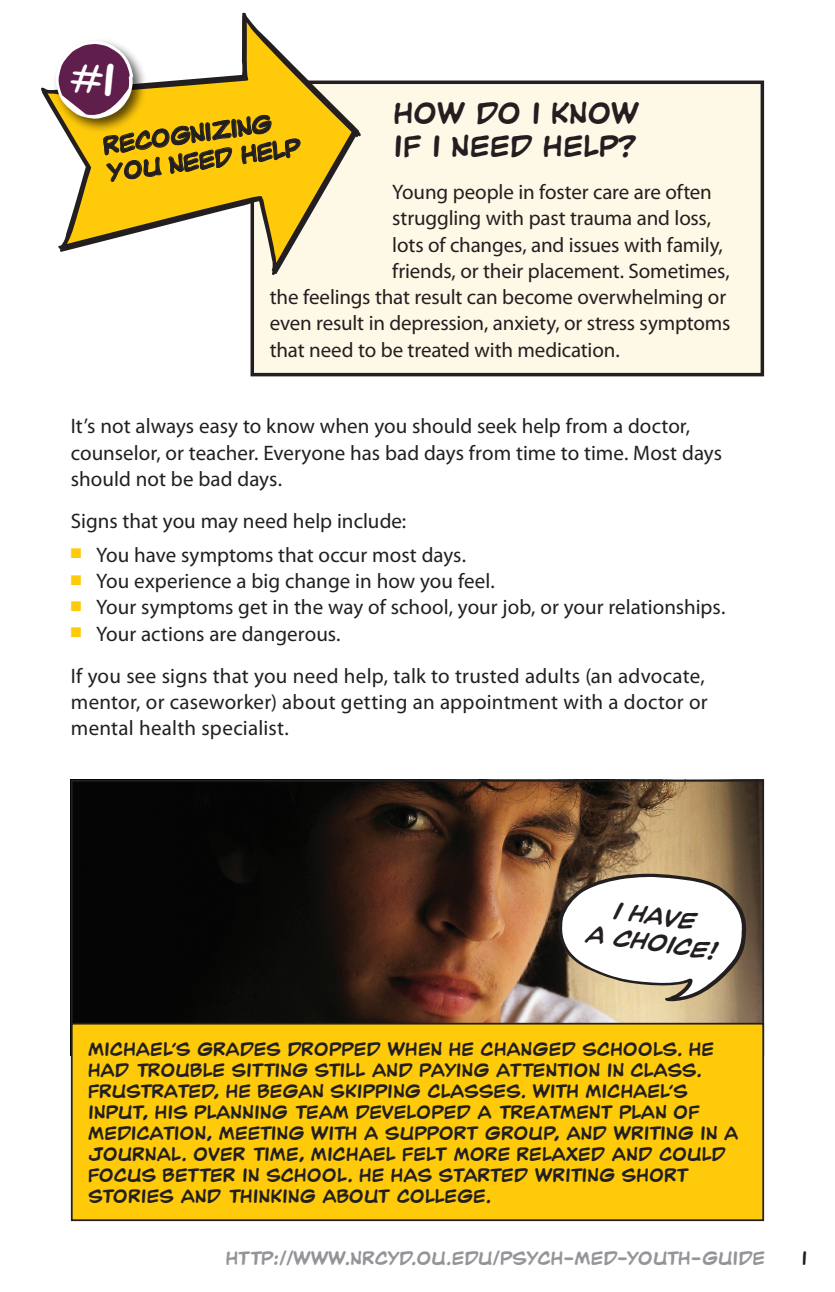
<style>
.page{position:relative;width:835px;height:1292px;background:#fff}
.page>*{position:absolute;margin:0;border:0;box-sizing:border-box;transform-origin:0 0}
.t1{font:27.65px/33.2px "Comic Plain";letter-spacing:.025em;color:#231f20}
.t2{font:22.93px/27.7px "Comic Plain";color:#231f20}
.quote_text{font:italic 22.75px/26.4px "Comic";color:#231f20;text-align:center}
.body_text{font:21px/26.2px "Myriad Pro";color:#231f20}
.box_text{font:17.5px/21px "Comic Plain";letter-spacing:.02em;color:#231f20}
.t3{font:17.5px "Comic Plain";letter-spacing:-.015em;color:#939598}
</style>
<div class="page">
<img style="left:74px;top:783px;width:687px;height:239px">
<div style="left:72px;top:1023px;width:691px;height:197px;background:#feca0a"></div>
<div style="left:71px;top:1022px;width:693px;height:199px;border:2px solid #231f20"></div>
<svg style="left:557px;top:873px;width:191px;height:129px"></svg>
<div style="left:252px;top:82px;width:510px;height:292px;background:#fef9e7"></div>
<div style="left:250px;top:80px;width:514px;height:296px;border:4px solid #231f20"></div>
<svg style="left:41px;top:12px;width:325px;height:267px"></svg>
<img style="left:47px;top:32px;width:107px;height:108px">
<svg style="left:250px;top:290px;width:5px;height:17px"></svg>
<svg style="left:53px;top:38px;width:248px;height:178px"></svg>
<p class="t1" style="left:394px;top:95px;width:247px">HOW DO I KNOW<br>IF I NEED HELP?</p>
<p class="body_text" style="left:392px;top:178px;width:321px">Young people in foster care are often</p>
<p class="body_text" style="left:392px;top:205px;width:320px">struggling with past trauma and loss,</p>
<p class="body_text" style="left:392px;top:231px;width:332px">lots of changes, and issues with family,</p>
<p class="body_text" style="left:392px;top:257px;width:339px">friends, or their placement. Sometimes,</p>
<p class="body_text" style="left:270px;top:283px;width:458px">the feelings that result can become overwhelming or</p>
<p class="body_text" style="left:270px;top:310px;width:462px">even result in depression, anxiety, or stress symptoms</p>
<p class="body_text" style="left:270px;top:336px;width:351px">that need to be treated with medication.</p>
<p class="t2" style="left:102px;top:132px;width:197px;rotate:-8deg">RECOGNIZING<br>YOU NEED HELP</p>
<p class="t2" style="left:556px;top:301px;width:196px;rotate:-8deg">MAKING<br>YOUR DECISION</p>
<p class="t2" style="left:91px;top:433px;width:186px;rotate:-8deg">RIGHTS AND<br>WHO CAN HELP</p>
<p class="body_text" style="left:71px;top:413px;width:653px">It’s not always easy to know when you should seek help from a doctor, counselor, or teacher. Everyone has bad days from time to time. Most days should not be bad days.</p>
<p class="body_text" style="left:71px;top:507px;width:337px">Signs that you may need help include:</p>
<p class="body_text" style="left:71px;top:541px;width:397px"><sup>■</sup> You have symptoms that occur most days.</p>
<p class="body_text" style="left:71px;top:568px;width:425px"><sup>■</sup> You experience a big change in how you feel.</p>
<p class="body_text" style="left:71px;top:594px;width:656px"><sup>■</sup> Your symptoms get in the way of school, your job, or your relationships.</p>
<p class="body_text" style="left:71px;top:620px;width:271px"><sup>■</sup> Your actions are dangerous.</p>
<p class="body_text" style="left:71px;top:662px;width:638px">If you see signs that you need help, talk to trusted adults (an advocate, mentor, or caseworker) about getting an appointment with a doctor or mental health specialist.</p>
<p class="t2" style="left:547px;top:615px;width:153px;rotate:-8deg">TREATMENT</p>
<p class="t2" style="left:77px;top:704px;width:191px;rotate:-8deg">CONSIDERING<br>YOUR OPTIONS</p>
<p class="quote_text" style="left:591px;top:893px;width:130px;rotate:8deg">I have<br>a choice!</p>
<p class="box_text" style="left:88px;top:1038px;width:651px">MICHAEL’S GRADES DROPPED WHEN HE CHANGED SCHOOLS. HE HAD TROUBLE SITTING STILL AND PAYING ATTENTION IN CLASS.<br>FRUSTRATED, HE BEGAN SKIPPING CLASSES. WITH MICHAEL’S INPUT, HIS PLANNING TEAM DEVELOPED A TREATMENT PLAN OF MEDICATION, MEETING WITH A SUPPORT GROUP, AND WRITING IN A JOURNAL. OVER TIME, MICHAEL FELT MORE RELAXED AND COULD FOCUS BETTER IN SCHOOL. HE HAS STARTED WRITING SHORT STORIES AND THINKING ABOUT COLLEGE.</p>
<p class="t3" style="left:226px;top:1247px;width:540px">HTTP://WWW.NRCYD.OU.EDU/PSYCH-MED-YOUTH-GUIDE</p>
<p class="box_text" style="left:802px;top:1246px;width:6px">1</p>
</div>
